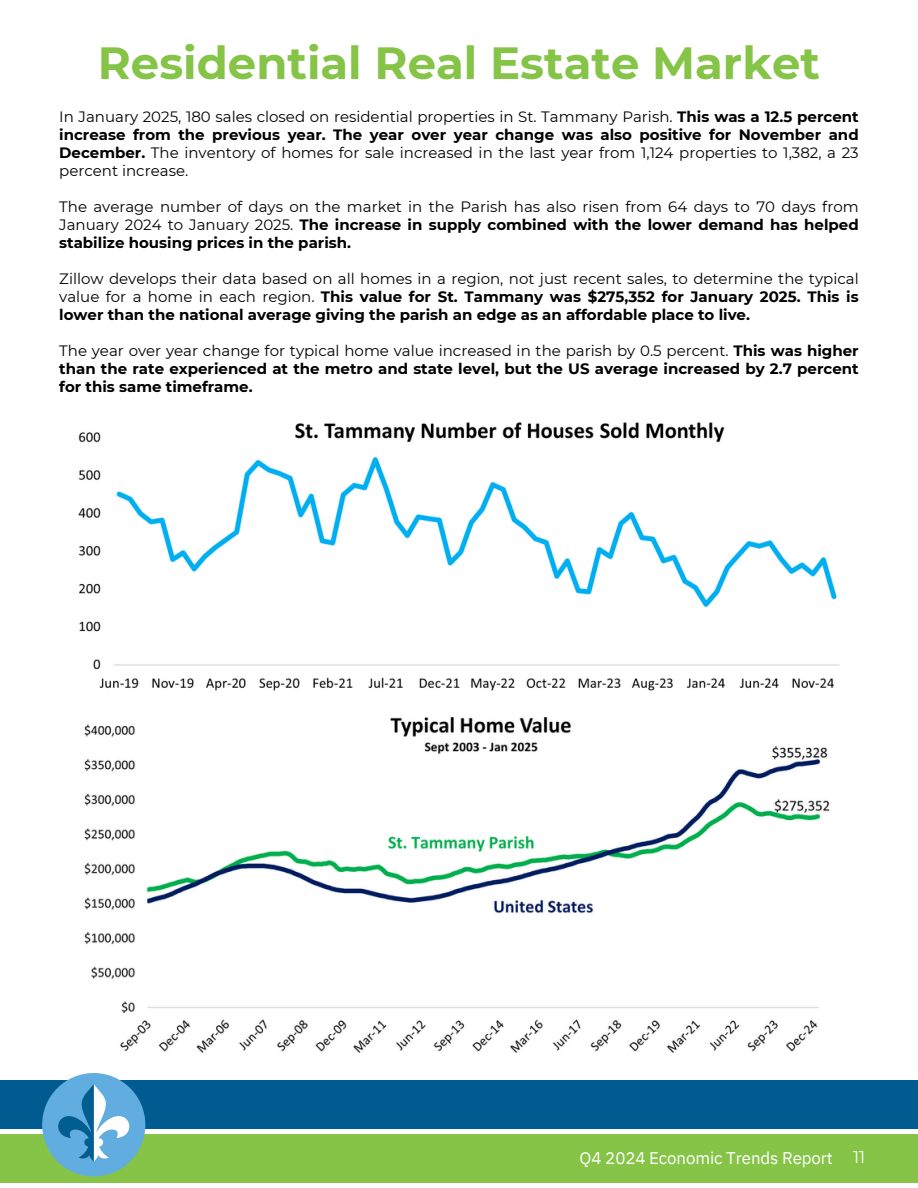
<style>
.page{position:relative;width:918px;height:1188px;background:#fff}
.page>*{position:absolute;margin:0;border:0;box-sizing:border-box;transform-origin:0 0}
.t1{font:700 45px "Montserrat";color:#85c446}
.t2{font:16.95px "IBM Plex Sans";letter-spacing:-.01em;color:#fff}
.t3{font:16.95px "Montserrat";color:#fff}
.t4{font:15px/18px "Montserrat";color:#000;text-align:justify}
.t5{font:700 15px/18px "Montserrat";color:#000;text-align:justify}
.s1{font-weight:700}
.s2{font-weight:400}
</style>
<div class="page">
<div style="left:0;top:1134px;width:918px;height:49px;background:#85c446"></div>
<div style="left:0;top:1080px;width:918px;height:49px;background:#005c90"></div>
<img style="left:78px;top:422px;width:762px;height:269px">
<img style="left:84px;top:717px;width:746px;height:336px">
<div style="left:42px;top:1073px;width:103px;height:104px;background:#61ade0;border-radius:50%"></div>
<svg style="left:51px;top:1084px;width:86px;height:78px"></svg>
<p class="t1" style="left:98px;top:36px;width:724px">Residential Real Estate Market</p>
<p class="t4" style="left:59px;top:107px;width:801px">In January 2025, 180 sales closed on residential properties in St. Tammany Parish. <span class="s1">This was a 12.5 percent increase from the previous year. The year over year change was also positive for November and December.</span> The inventory of homes for sale increased in the last year from 1,124 properties to 1,382, a 23 percent increase.</p>
<p class="t4" style="left:59px;top:197px;width:801px">The average number of days on the market in the Parish has also risen from 64 days to 70 days from January 2024 to January 2025. <span class="s1">The increase in supply combined with the lower demand has helped stabilize housing prices in the parish.</span></p>
<p class="t5" style="left:59px;top:269px;width:801px"><span class="s2">Zillow develops their data based on all homes in a region, not just recent sales, to determine the typical value for a home in each region.</span> This value for St. Tammany was $275,352 for January 2025. This is lower than the national average giving the parish an edge as an affordable place to live.</p>
<p class="t5" style="left:59px;top:341px;width:801px"><span class="s2">The year over year change for typical home value increased in the parish by 0.5 percent.</span> This was higher than the rate experienced at the metro and state level, but the US average increased by 2.7 percent for this same timeframe.</p>
<p class="t2" style="left:580px;top:1147px;width:255px">Q4 2024 Economic Trends Report</p>
<h1 class="t3" style="left:853px;top:1147px;width:14px">11</h1>
</div>
